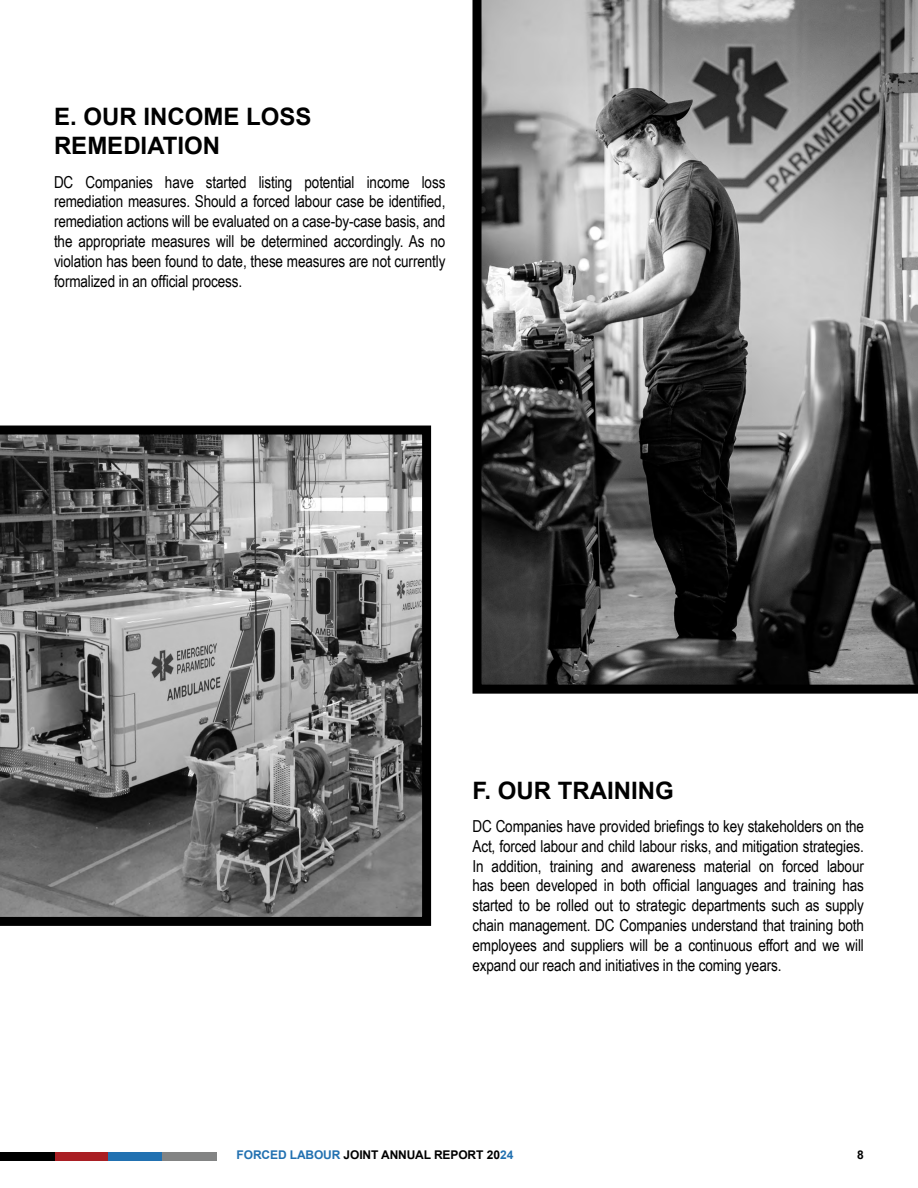
<style>
.page{position:relative;width:918px;height:1188px;background:#fff}
.page>*{position:absolute;margin:0;border:0;box-sizing:border-box;transform-origin:0 0}
.t1{font:700 24px/28.8px "Arial";color:#000}
.t2{font:16.5px/19.8px "Arial Narrow";letter-spacing:-.01em;color:#000;text-align:justify}
.t3{font:700 12px "Arial";letter-spacing:-.01em;color:#000}
.s1{color:#2271b1}
</style>
<div class="page">
<div style="left:54px;top:1152px;width:54px;height:9px;background:#a91f24"></div>
<div style="left:108px;top:1152px;width:55px;height:9px;background:#2271b1"></div>
<div style="left:163px;top:1152px;width:54px;height:9px;background:#838484"></div>
<div style="left:0;top:1152px;width:54px;height:9px;background:#000"></div>
<svg style="left:472px;top:0;width:446px;height:694px;background:#676767"></svg>
<svg style="left:0;top:426px;width:431px;height:500px;background:#727272"></svg>
<h1 class="t1" style="left:54px;top:103px;width:259px">E. OUR INCOME LOSS<br>REMEDIATION</h1>
<p class="t2" style="left:54px;top:171px;width:393px">DC Companies have started listing potential income loss remediation measures. Should a forced labour case be identified, remediation actions will be evaluated on a case-by-case basis, and the appropriate measures will be determined accordingly. As no violation has been found to date, these measures are not currently formalized in an official process.</p>
<h1 class="t1" style="left:472px;top:777px;width:203px">F. OUR TRAINING</h1>
<p class="t2" style="left:472px;top:816px;width:393px">DC Companies have provided briefings to key stakeholders on the Act, forced labour and child labour risks, and mitigation strategies.<br>In addition, training and awareness material on forced labour has been developed in both official languages and training has started to be rolled out to strategic departments such as supply chain management. DC Companies understand that training both employees and suppliers will be a continuous effort and we will expand our reach and initiatives in the coming years.</p>
<p class="t3" style="left:237px;top:1147px;width:278px"><span class="s1">FORCED LABOUR</span> JOINT ANNUAL REPORT 20<span class="s1">24</span></p>
<p class="t3" style="left:857px;top:1147px;width:8px">8</p>
</div>
